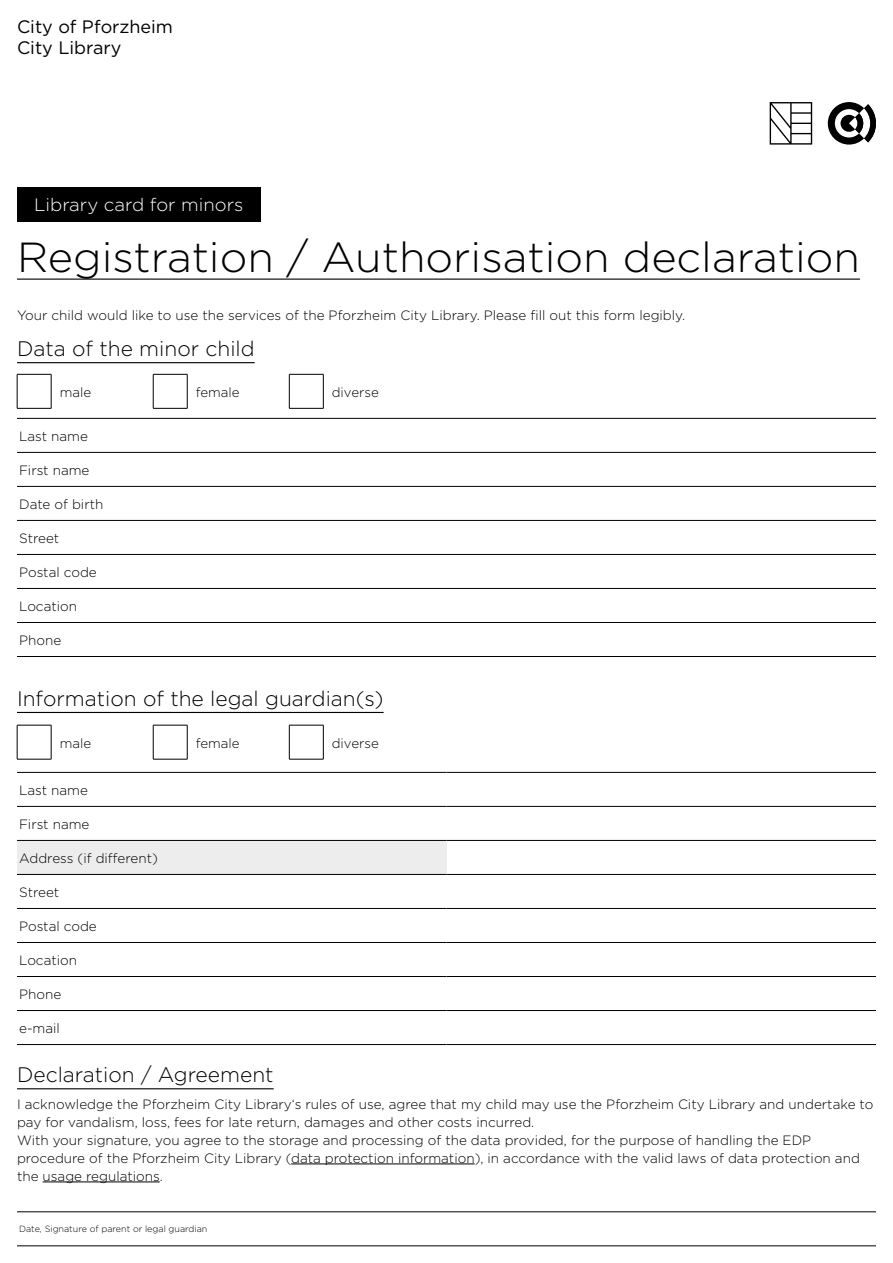
<style>
.page{position:relative;width:893px;height:1263px;background:#fff}
.page>*{position:absolute;margin:0;border:0;box-sizing:border-box;transform-origin:0 0}
.t1{font:300 42px "Gotham";color:#000}
.t2{font:300 21px "Gotham";color:#000}
.t3{font:18px/21px "Gotham";color:#000}
.t4{font:300 18px "Gotham";color:#fff}
.t5{font:300 13.5px/18px "Gotham";color:#000}
.t6{font:300 13.35px "Gotham";color:#000}
.t7{font:300 9px "Gotham";color:#000}
</style>
<div class="page">
<svg style="left:770px;top:102px;width:42px;height:43px"></svg>
<svg style="left:828px;top:102px;width:48px;height:43px"></svg>
<hr style="left:17px;top:279px;width:843px;height:1px;background:#000">
<hr style="left:17px;top:362px;width:238px;height:1px;background:#000">
<hr style="left:17px;top:418px;width:859px;height:1px;background:#000">
<hr style="left:17px;top:452px;width:859px;height:1px;background:#000">
<hr style="left:17px;top:486px;width:859px;height:1px;background:#000">
<hr style="left:17px;top:520px;width:859px;height:1px;background:#000">
<hr style="left:17px;top:554px;width:859px;height:1px;background:#000">
<hr style="left:17px;top:588px;width:859px;height:1px;background:#000">
<hr style="left:17px;top:622px;width:859px;height:1px;background:#000">
<hr style="left:17px;top:656px;width:859px;height:1px;background:#000">
<hr style="left:17px;top:712px;width:367px;height:1px;background:#000">
<div style="left:17px;top:840px;width:429px;height:34px;background:#ededed"></div>
<hr style="left:17px;top:772px;width:429px;height:1px;background:#000">
<hr style="left:446px;top:772px;width:430px;height:1px;background:#000">
<hr style="left:17px;top:806px;width:429px;height:1px;background:#000">
<hr style="left:446px;top:806px;width:430px;height:1px;background:#000">
<hr style="left:17px;top:908px;width:429px;height:1px;background:#000">
<hr style="left:446px;top:908px;width:430px;height:1px;background:#000">
<hr style="left:17px;top:942px;width:429px;height:1px;background:#000">
<hr style="left:446px;top:942px;width:430px;height:1px;background:#000">
<hr style="left:17px;top:976px;width:429px;height:1px;background:#000">
<hr style="left:446px;top:976px;width:430px;height:1px;background:#000">
<hr style="left:17px;top:1010px;width:429px;height:1px;background:#000">
<hr style="left:446px;top:1010px;width:430px;height:1px;background:#000">
<hr style="left:17px;top:1044px;width:429px;height:1px;background:#000">
<hr style="left:446px;top:1044px;width:430px;height:1px;background:#000">
<hr style="left:17px;top:840px;width:429px;height:1px;background:#000">
<hr style="left:446px;top:840px;width:430px;height:1px;background:#000">
<hr style="left:17px;top:874px;width:429px;height:1px;background:#000">
<hr style="left:446px;top:874px;width:430px;height:1px;background:#000">
<hr style="left:17px;top:1211px;width:859px;height:1px;background:#000">
<hr style="left:17px;top:1245px;width:859px;height:1px;background:#000">
<div style="left:17px;top:187px;width:244px;height:34px;background:#000"></div>
<hr style="left:17px;top:374px;width:34px;height:1px;background:#000">
<hr style="left:17px;top:374px;width:1px;height:34px;background:#000">
<hr style="left:51px;top:374px;width:1px;height:34px;background:#000">
<hr style="left:17px;top:408px;width:34px;height:1px;background:#000">
<hr style="left:153px;top:374px;width:34px;height:1px;background:#000">
<hr style="left:153px;top:374px;width:1px;height:34px;background:#000">
<hr style="left:187px;top:374px;width:1px;height:34px;background:#000">
<hr style="left:153px;top:408px;width:34px;height:1px;background:#000">
<hr style="left:289px;top:374px;width:34px;height:1px;background:#000">
<hr style="left:289px;top:374px;width:1px;height:34px;background:#000">
<hr style="left:323px;top:374px;width:1px;height:34px;background:#000">
<hr style="left:289px;top:408px;width:34px;height:1px;background:#000">
<hr style="left:17px;top:725px;width:34px;height:1px;background:#000">
<hr style="left:17px;top:725px;width:1px;height:34px;background:#000">
<hr style="left:51px;top:725px;width:1px;height:34px;background:#000">
<hr style="left:17px;top:759px;width:34px;height:1px;background:#000">
<hr style="left:153px;top:725px;width:34px;height:1px;background:#000">
<hr style="left:153px;top:725px;width:1px;height:34px;background:#000">
<hr style="left:187px;top:725px;width:1px;height:34px;background:#000">
<hr style="left:153px;top:759px;width:34px;height:1px;background:#000">
<hr style="left:289px;top:725px;width:34px;height:1px;background:#000">
<hr style="left:289px;top:725px;width:1px;height:34px;background:#000">
<hr style="left:323px;top:725px;width:1px;height:34px;background:#000">
<hr style="left:289px;top:759px;width:34px;height:1px;background:#000">
<hr style="left:17px;top:1088px;width:257px;height:1px;background:#000">
<hr style="left:291px;top:1163px;width:184px;height:1px;background:#000">
<hr style="left:43px;top:1181px;width:117px;height:1px;background:#000">
<h3 class="t3" style="left:17px;top:16px;width:158px">City of Pforzheim<br>City Library</h3>
<h3 class="t4" style="left:34px;top:194px;width:211px">Library card for minors</h3>
<h1 class="t1" style="left:17px;top:231px;width:844px">Registration / Authorisation declaration</h1>
<p class="t5" style="left:17px;top:306px;width:670px">Your child would like to use the services of the Pforzheim City Library. Please fill out this form legibly.</p>
<h2 class="t2" style="left:17px;top:335px;width:239px">Data of the minor child</h2>
<p class="t6" style="left:60px;top:383px;width:33px">male</p>
<p class="t6" style="left:196px;top:383px;width:45px">female</p>
<p class="t6" style="left:332px;top:383px;width:49px">diverse</p>
<p class="t5" style="left:19px;top:427px;width:70px">Last name</p>
<p class="t5" style="left:19px;top:461px;width:72px">First name</p>
<p class="t5" style="left:19px;top:495px;width:86px">Date of birth</p>
<p class="t5" style="left:19px;top:529px;width:42px">Street</p>
<p class="t5" style="left:19px;top:563px;width:79px">Postal code</p>
<p class="t5" style="left:19px;top:597px;width:59px">Location</p>
<p class="t5" style="left:19px;top:631px;width:44px">Phone</p>
<h2 class="t2" style="left:17px;top:685px;width:368px">Information of the legal guardian(s)</h2>
<p class="t6" style="left:60px;top:734px;width:33px">male</p>
<p class="t6" style="left:196px;top:734px;width:45px">female</p>
<p class="t6" style="left:332px;top:734px;width:49px">diverse</p>
<p class="t5" style="left:19px;top:781px;width:70px">Last name</p>
<p class="t5" style="left:19px;top:815px;width:72px">First name</p>
<p class="t5" style="left:19px;top:849px;width:140px">Address (if different)</p>
<p class="t5" style="left:19px;top:883px;width:42px">Street</p>
<p class="t5" style="left:19px;top:917px;width:79px">Postal code</p>
<p class="t5" style="left:19px;top:951px;width:59px">Location</p>
<p class="t5" style="left:19px;top:985px;width:44px">Phone</p>
<p class="t5" style="left:19px;top:1019px;width:42px">e-mail</p>
<h2 class="t2" style="left:17px;top:1061px;width:258px">Declaration / Agreement</h2>
<p class="t5" style="left:17px;top:1094px;width:858px">I acknowledge the Pforzheim City Library‘s rules of use, agree that my child may use the Pforzheim City Library and undertake to pay for vandalism, loss, fees for late return, damages and other costs incurred.<br>With your signature, you agree to the storage and processing of the data provided, for the purpose of handling the EDP procedure of the Pforzheim City Library (data protection information), in accordance with the valid laws of data protection and the usage regulations.</p>
<p class="t7" style="left:19px;top:1223px;width:190px">Date, Signature of parent or legal guardian</p>
</div>
